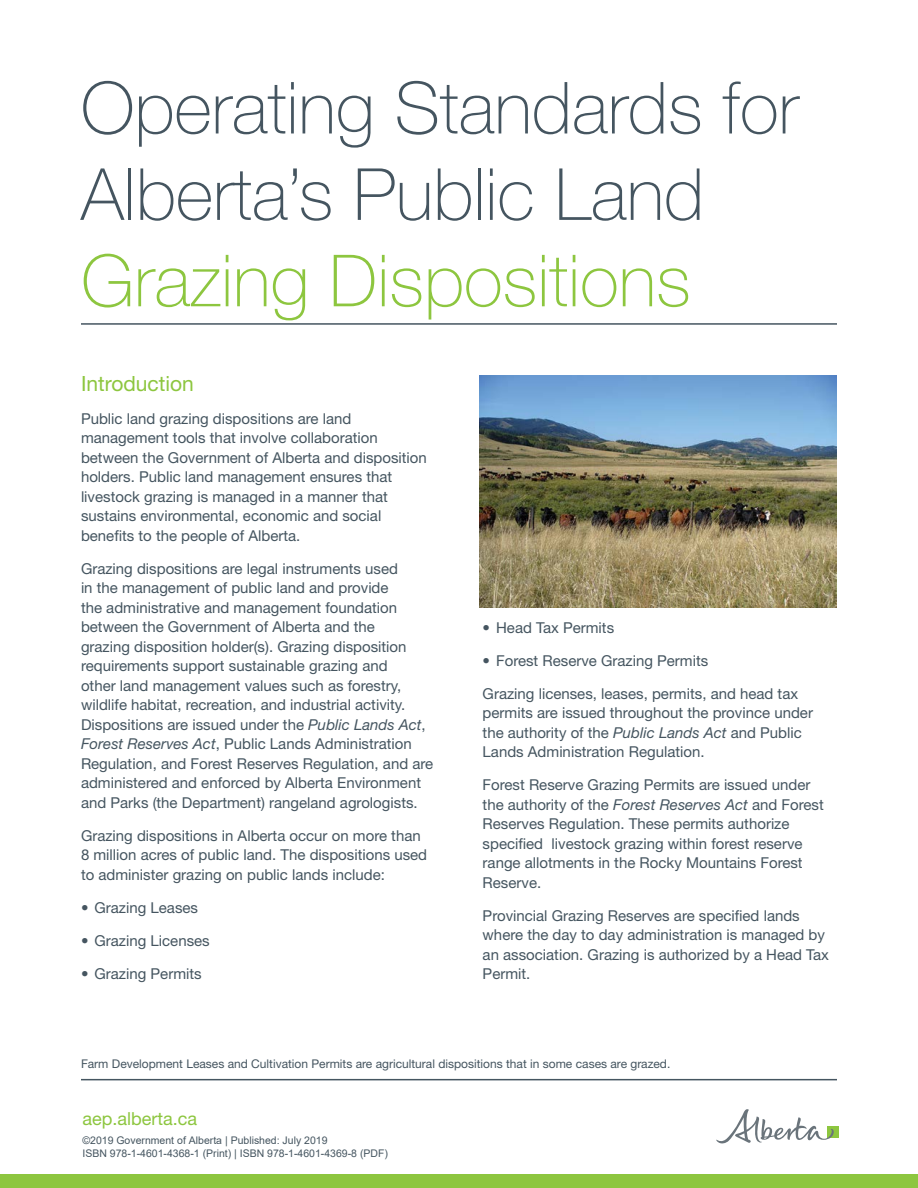
<style>
.page{position:relative;width:918px;height:1188px;background:#fff}
.page>*{position:absolute;margin:0;border:0;box-sizing:border-box;transform-origin:0 0}
.t1{font:100 72px/86.4px "Helvetica Neue LT Std";color:#455560}
.t2{font:100 72px "Helvetica Neue LT Std";color:#8dc63f}
.t3{font:21px "Helvetica Neue LT Std";color:#8dc63f}
.t4{font:18px "Helvetica Neue LT Std";color:#8dc63f}
.t5{font:15px/19.5px "Helvetica Neue LT Std";color:#455560}
.t6{font:12px "Helvetica Neue LT Std";color:#455560}
.t7{font:10.5px/12.6px "Arial";color:#455560}
.s1{font-style:italic}
</style>
<div class="page">
<hr style="left:81px;top:1079px;width:756px;height:1px;background:#455560">
<div style="left:827px;top:1127px;width:11px;height:11px;background:#8dc63f"></div>
<svg style="left:716px;top:1109px;width:118px;height:34px"></svg>
<hr style="left:81px;top:323px;width:756px;height:2px;background:#455560">
<div style="left:0;top:1174px;width:918px;height:14px;background:#8dc63f"></div>
<img style="left:480px;top:376px;width:356px;height:232px">
<h1 class="t1" style="left:81px;top:65px;width:719px">Operating Standards for<br>Alberta’s Public Land</h1>
<h1 class="t2" style="left:81px;top:240px;width:611px">Grazing Dispositions</h1>
<h2 class="t3" style="left:81px;top:371px;width:114px">Introduction</h2>
<p class="t5" style="left:81px;top:409px;width:347px">Public land grazing dispositions are land management tools that involve collaboration between the Government of Alberta and disposition holders. Public land management ensures that livestock grazing is managed in a manner that sustains environmental, economic and social benefits to the people of Alberta.</p>
<p class="t5" style="left:81px;top:559px;width:354px">Grazing dispositions are legal instruments used<br>in the management of public land and provide<br>the administrative and management foundation between the Government of Alberta and the<br>grazing disposition holder(s). Grazing disposition requirements support sustainable grazing and<br>other land management values such as forestry, wildlife habitat, recreation, and industrial activity.<br>Dispositions are issued under the <span class="s1">Public Lands Act</span>, <span class="s1">Forest Reserves Act</span>, Public Lands Administration Regulation, and Forest Reserves Regulation, and are administered and enforced by Alberta Environment and Parks (the Department) rangeland agrologists.</p>
<p class="t5" style="left:81px;top:826px;width:348px">Grazing dispositions in Alberta occur on more than<br>8 million acres of public land. The dispositions used to administer grazing on public lands include:</p>
<p class="t5" style="left:81px;top:898px;width:119px">• Grazing Leases</p>
<p class="t5" style="left:81px;top:931px;width:130px">• Grazing Licenses</p>
<p class="t5" style="left:81px;top:964px;width:122px">• Grazing Permits</p>
<p class="t5" style="left:483px;top:617px;width:133px">• Head Tax Permits</p>
<p class="t5" style="left:483px;top:650px;width:227px">• Forest Reserve Grazing Permits</p>
<p class="t5" style="left:483px;top:683px;width:332px">Grazing licenses, leases, permits, and head tax permits are issued throughout the province under the authority of the <span class="s1">Public Lands Act</span> and Public Lands Administration Regulation.</p>
<p class="t5" style="left:483px;top:775px;width:343px">Forest Reserve Grazing Permits are issued under the authority of the <span class="s1">Forest Reserves Act</span> and Forest Reserves Regulation. These permits authorize specified livestock grazing within forest reserve range allotments in the Rocky Mountains Forest Reserve.</p>
<p class="t5" style="left:483px;top:905px;width:348px">Provincial Grazing Reserves are specified lands where the day to day administration is managed by an association. Grazing is authorized by a Head Tax Permit.</p>
<p class="t6" style="left:81px;top:1057px;width:591px">Farm Development Leases and Cultivation Permits are agricultural dispositions that in some cases are grazed.</p>
<p class="t4" style="left:82px;top:1108px;width:116px">aep.alberta.ca</p>
<p class="t7" style="left:82px;top:1134px;width:307px">©2019 Government of Alberta | Published: July 2019<br>ISBN 978-1-4601-4368-1 (Print) | ISBN 978-1-4601-4369-8 (PDF)</p>
</div>
